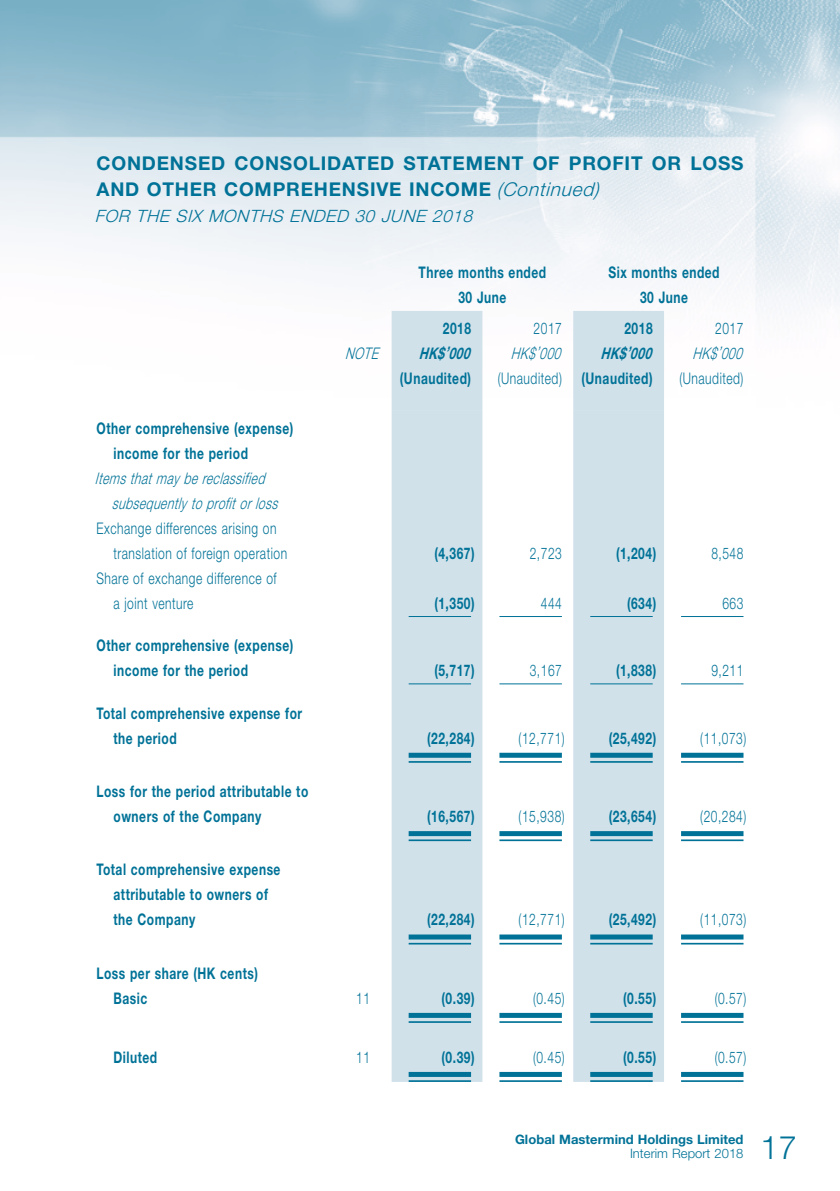
<style>
.page{position:relative;width:840px;height:1191px;background:#fff}
.page>*{position:absolute;margin:0;border:0;box-sizing:border-box;transform-origin:0 0}
.t1{font:300 32.4px "Helvetica Neue LT Std";color:#007297}
.Heading_1{font:700 19px/26px "Helvetica Neue LT Std";letter-spacing:.045em;color:#007297}
.Body_Text{font:italic 300 17px "Helvetica Neue LT Std";color:#007297}
.Body_Text-2{font:700 16px/25px "Helvetica Neue LT Std";letter-spacing:.045em;color:#007297;scale:.75 1}
.Body_Text-3{font:300 16px/25px "Helvetica Neue LT Std";letter-spacing:.045em;color:#007297;scale:.75 1}
.Body_Text-4{font:italic 300 16px/25px "Helvetica Neue LT Std";color:#007297;scale:.75 1}
.Body_Text-5{font:italic 700 16px "Helvetica Neue LT Std";color:#007297;scale:.75 1}
.t2{font:700 13px "Helvetica Neue LT Std";letter-spacing:.005em;color:#007297}
.t3{font:300 13px "Helvetica Neue LT Std";letter-spacing:.005em;color:#007297}
.s1{font-weight:300;font-style:italic}
</style>
<div class="page">
<img style="left:0;top:0;width:839px;height:1082px">
<svg style="left:391px;top:411px;width:272px;height:671px;fill:#d1e1ea"></svg>
<hr style="left:408px;top:616px;width:63px;height:1px;background:#007297">
<hr style="left:499px;top:616px;width:62px;height:1px;background:#007297">
<hr style="left:590px;top:616px;width:62px;height:1px;background:#007297">
<hr style="left:680px;top:616px;width:63px;height:1px;background:#007297">
<hr style="left:408px;top:683px;width:63px;height:1px;background:#007297">
<hr style="left:499px;top:683px;width:62px;height:1px;background:#007297">
<hr style="left:590px;top:683px;width:62px;height:1px;background:#007297">
<hr style="left:680px;top:683px;width:63px;height:1px;background:#007297">
<div style="left:408px;top:752px;width:63px;height:5px;background:#007297"></div>
<hr style="left:408px;top:761px;width:63px;height:1px;background:#007297">
<div style="left:499px;top:752px;width:62px;height:5px;background:#007297"></div>
<hr style="left:499px;top:761px;width:62px;height:1px;background:#007297">
<div style="left:590px;top:752px;width:62px;height:5px;background:#007297"></div>
<hr style="left:590px;top:761px;width:62px;height:1px;background:#007297">
<div style="left:680px;top:752px;width:63px;height:5px;background:#007297"></div>
<hr style="left:680px;top:761px;width:63px;height:1px;background:#007297">
<div style="left:408px;top:831px;width:63px;height:5px;background:#007297"></div>
<hr style="left:408px;top:839px;width:63px;height:2px;background:#007297">
<div style="left:499px;top:831px;width:62px;height:5px;background:#007297"></div>
<hr style="left:499px;top:839px;width:62px;height:2px;background:#007297">
<div style="left:590px;top:831px;width:62px;height:5px;background:#007297"></div>
<hr style="left:590px;top:839px;width:62px;height:2px;background:#007297">
<div style="left:680px;top:831px;width:63px;height:5px;background:#007297"></div>
<hr style="left:680px;top:839px;width:63px;height:2px;background:#007297">
<div style="left:408px;top:934px;width:63px;height:5px;background:#007297"></div>
<hr style="left:408px;top:942px;width:63px;height:2px;background:#007297">
<div style="left:499px;top:934px;width:62px;height:5px;background:#007297"></div>
<hr style="left:499px;top:942px;width:62px;height:2px;background:#007297">
<div style="left:590px;top:934px;width:62px;height:5px;background:#007297"></div>
<hr style="left:590px;top:942px;width:62px;height:2px;background:#007297">
<div style="left:680px;top:934px;width:63px;height:5px;background:#007297"></div>
<hr style="left:680px;top:942px;width:63px;height:2px;background:#007297">
<div style="left:408px;top:1013px;width:63px;height:5px;background:#007297"></div>
<hr style="left:408px;top:1021px;width:63px;height:2px;background:#007297">
<div style="left:499px;top:1013px;width:62px;height:5px;background:#007297"></div>
<hr style="left:499px;top:1021px;width:62px;height:2px;background:#007297">
<div style="left:590px;top:1013px;width:62px;height:5px;background:#007297"></div>
<hr style="left:590px;top:1021px;width:62px;height:2px;background:#007297">
<div style="left:680px;top:1013px;width:63px;height:5px;background:#007297"></div>
<hr style="left:680px;top:1021px;width:63px;height:2px;background:#007297">
<div style="left:408px;top:1072px;width:63px;height:5px;background:#007297"></div>
<hr style="left:408px;top:1080px;width:63px;height:2px;background:#007297">
<div style="left:499px;top:1072px;width:62px;height:5px;background:#007297"></div>
<hr style="left:499px;top:1080px;width:62px;height:2px;background:#007297">
<div style="left:590px;top:1072px;width:62px;height:5px;background:#007297"></div>
<hr style="left:590px;top:1080px;width:62px;height:2px;background:#007297">
<div style="left:680px;top:1072px;width:63px;height:5px;background:#007297"></div>
<hr style="left:680px;top:1080px;width:63px;height:2px;background:#007297">
<svg style="left:391px;top:311px;width:272px;height:100px"></svg>
<p class="Heading_1" style="left:96px;top:150px;width:648px">CONDENSED CONSOLIDATED STATEMENT OF PROFIT OR LOSS<br>AND OTHER COMPREHENSIVE INCOME <span class="s1">(Continued)</span></p>
<p class="Body_Text" style="left:95px;top:206px;width:384px">FOR THE SIX MONTHS ENDED 30 JUNE 2018</p>
<p class="Body_Text-2" style="left:418px;top:260px;width:171px">Three months ended</p>
<p class="Body_Text-2" style="left:458px;top:285px;width:65px">30 June</p>
<p class="Body_Text-2" style="left:608px;top:260px;width:150px">Six months ended</p>
<p class="Body_Text-2" style="left:639px;top:285px;width:65px">30 June</p>
<p class="Body_Text-2" style="left:442px;top:315px;width:39px">2018</p>
<p class="Body_Text-3" style="left:533px;top:315px;width:39px">2017</p>
<p class="Body_Text-2" style="left:624px;top:315px;width:39px">2018</p>
<p class="Body_Text-3" style="left:714px;top:315px;width:39px">2017</p>
<p class="Body_Text-2" style="left:113px;top:415px;width:241px;text-indent:-17px">Other comprehensive (expense) income for the period</p>
<p class="Body_Text-4" style="left:112px;top:465px;width:229px;text-indent:-17px">Itemsthatmay bereclassified subsequently toprofitorloss</p>
<p class="Body_Text-3" style="left:113px;top:515px;width:233px;text-indent:-17px">Exchange differences arising on translation of foreign operation</p>
<p class="Body_Text-3" style="left:113px;top:565px;width:219px;text-indent:-17px">Share of exchange difference of a joint venture</p>
<p class="Body_Text-2" style="left:113px;top:633px;width:241px;text-indent:-17px">Other comprehensive (expense) income for the period</p>
<p class="Body_Text-2" style="left:113px;top:700px;width:253px;text-indent:-17px">Total comprehensive expense for the period</p>
<p class="Body_Text-2" style="left:113px;top:778px;width:261px;text-indent:-17px">Loss for the period attributable to owners of the Company</p>
<p class="Body_Text-2" style="left:113px;top:857px;width:224px;text-indent:-17px">Total comprehensive expense attributable to owners of the Company</p>
<p class="Body_Text-4" style="left:345px;top:340px;width:52px">NOTE</p>
<p class="Body_Text-5" style="left:418px;top:343px;width:76px">HK$’000</p>
<p class="Body_Text-4" style="left:510px;top:340px;width:74px">HK$’000</p>
<p class="Body_Text-5" style="left:600px;top:343px;width:76px">HK$’000</p>
<p class="Body_Text-4" style="left:692px;top:340px;width:74px">HK$’000</p>
<p class="Body_Text-2" style="left:399px;top:365px;width:96px">(Unaudited)</p>
<p class="Body_Text-3" style="left:497px;top:365px;width:87px">(Unaudited)</p>
<p class="Body_Text-2" style="left:581px;top:365px;width:96px">(Unaudited)</p>
<p class="Body_Text-3" style="left:679px;top:365px;width:87px">(Unaudited)</p>
<p class="Body_Text-2" style="left:434px;top:540px;width:55px">(4,367)</p>
<p class="Body_Text-3" style="left:529px;top:540px;width:44px">2,723</p>
<p class="Body_Text-2" style="left:615px;top:540px;width:55px">(1,204)</p>
<p class="Body_Text-3" style="left:711px;top:540px;width:44px">8,548</p>
<p class="Body_Text-2" style="left:434px;top:590px;width:55px">(1,350)</p>
<p class="Body_Text-3" style="left:540px;top:590px;width:30px">444</p>
<p class="Body_Text-2" style="left:626px;top:590px;width:40px">(634)</p>
<p class="Body_Text-3" style="left:722px;top:590px;width:30px">663</p>
<p class="Body_Text-2" style="left:434px;top:658px;width:55px">(5,717)</p>
<p class="Body_Text-3" style="left:529px;top:658px;width:44px">3,167</p>
<p class="Body_Text-2" style="left:615px;top:658px;width:55px">(1,838)</p>
<p class="Body_Text-3" style="left:711px;top:658px;width:44px">9,211</p>
<p class="Body_Text-2" style="left:427px;top:725px;width:65px">(22,284)</p>
<p class="Body_Text-3" style="left:518px;top:725px;width:63px">(12,771)</p>
<p class="Body_Text-2" style="left:608px;top:725px;width:65px">(25,492)</p>
<p class="Body_Text-3" style="left:699px;top:725px;width:63px">(11,073)</p>
<p class="Body_Text-2" style="left:427px;top:803px;width:65px">(16,567)</p>
<p class="Body_Text-3" style="left:518px;top:803px;width:63px">(15,938)</p>
<p class="Body_Text-2" style="left:608px;top:803px;width:65px">(23,654)</p>
<p class="Body_Text-3" style="left:699px;top:803px;width:63px">(20,284)</p>
<p class="Body_Text-2" style="left:427px;top:907px;width:65px">(22,284)</p>
<p class="Body_Text-3" style="left:518px;top:907px;width:63px">(12,771)</p>
<p class="Body_Text-2" style="left:608px;top:907px;width:65px">(25,492)</p>
<p class="Body_Text-3" style="left:699px;top:907px;width:63px">(11,073)</p>
<p class="Body_Text-2" style="left:96px;top:960px;width:217px">Loss per share (HK cents)</p>
<p class="Body_Text-2" style="left:113px;top:985px;width:47px">Basic</p>
<p class="Body_Text-3" style="left:356px;top:985px;width:20px">11</p>
<p class="Body_Text-2" style="left:441px;top:985px;width:46px">(0.39)</p>
<p class="Body_Text-3" style="left:532px;top:985px;width:44px">(0.45)</p>
<p class="Body_Text-2" style="left:622px;top:985px;width:46px">(0.55)</p>
<p class="Body_Text-3" style="left:714px;top:985px;width:44px">(0.57)</p>
<p class="Body_Text-2" style="left:113px;top:1044px;width:60px">Diluted</p>
<p class="Body_Text-3" style="left:356px;top:1044px;width:20px">11</p>
<p class="Body_Text-2" style="left:441px;top:1044px;width:46px">(0.39)</p>
<p class="Body_Text-3" style="left:532px;top:1044px;width:44px">(0.45)</p>
<p class="Body_Text-2" style="left:622px;top:1044px;width:46px">(0.55)</p>
<p class="Body_Text-3" style="left:714px;top:1044px;width:44px">(0.57)</p>
<p class="t2" style="left:514px;top:1131px;width:230px">Global Mastermind Holdings Limited</p>
<p class="t3" style="left:629px;top:1145px;width:115px">Interim Report 2018</p>
<h1 class="t1" style="left:760px;top:1127px;width:38px">17</h1>
</div>
